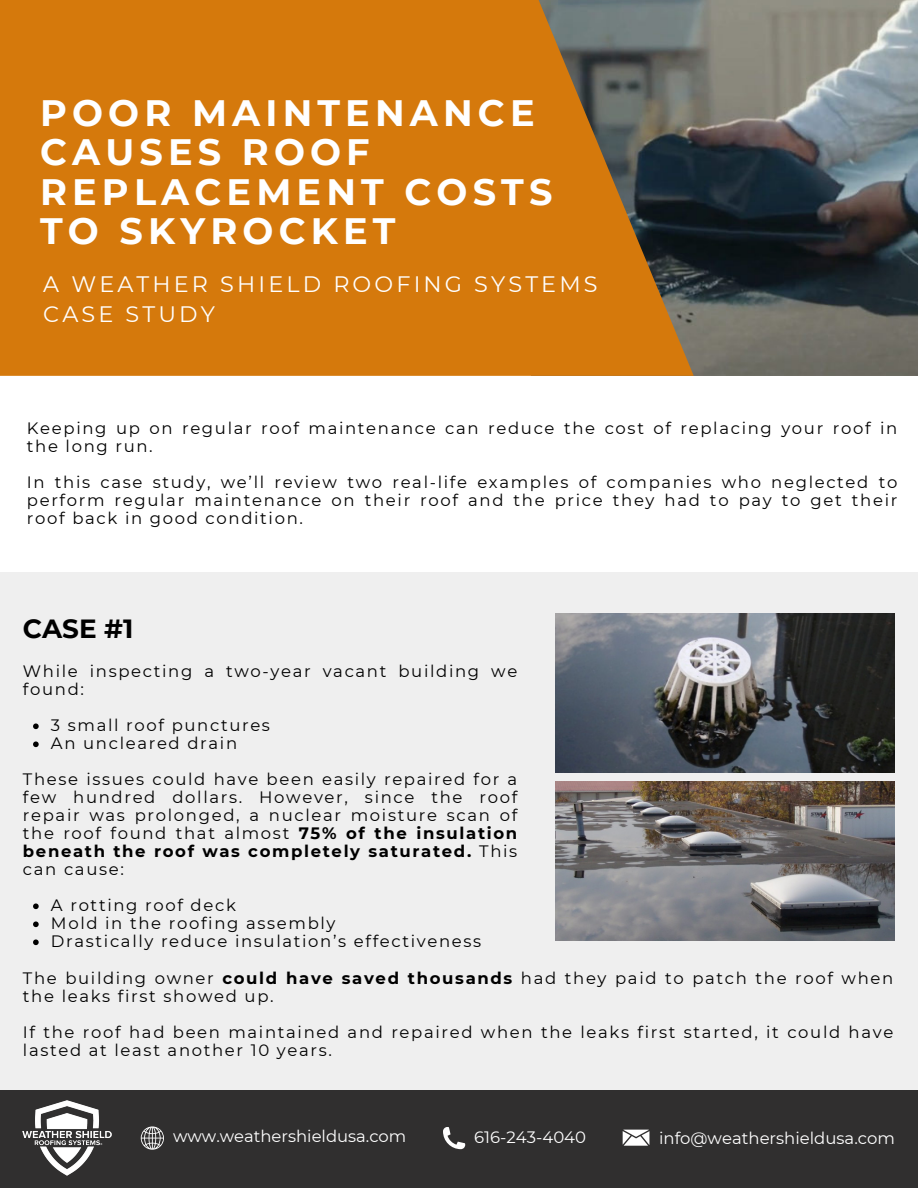
<style>
.page{position:relative;width:918px;height:1188px;background:#fff}
.page>*{position:absolute;margin:0;border:0;box-sizing:border-box;transform-origin:0 0}
.t1{font:700 36.75px/39.3px "Montserrat";letter-spacing:.14em;color:#fff}
.t2{font:700 26.25px "Montserrat";color:#000}
.t3{font:22.35px "Montserrat";letter-spacing:.14em;color:#fff}
.t4{font:16.5px/18px "Montserrat";letter-spacing:.1em;color:#000}
.t5{font:16.5px "Montserrat";color:#fff}
.s1{font-weight:700}
</style>
<div class="page">
<img style="left:694px;top:0;width:224px;height:376px">
<svg style="left:0;top:0;width:694px;height:376px;background:#c67514"></svg>
<div style="left:0;top:572px;width:918px;height:519px;background:#efefef"></div>
<img style="left:555px;top:614px;width:340px;height:159px">
<img style="left:555px;top:782px;width:340px;height:158px">
<div style="left:0;top:1091px;width:918px;height:97px;background:#302f2f"></div>
<svg style="left:141px;top:1126px;width:23px;height:24px"></svg>
<svg style="left:443px;top:1127px;width:22px;height:22px"></svg>
<svg style="left:623px;top:1130px;width:26px;height:15px"></svg>
<img style="left:23px;top:1100px;width:89px;height:76px">
<svg style="left:33px;top:723px;width:6px;height:6px"></svg>
<svg style="left:33px;top:741px;width:6px;height:6px"></svg>
<svg style="left:33px;top:903px;width:6px;height:6px"></svg>
<svg style="left:33px;top:921px;width:6px;height:6px"></svg>
<svg style="left:33px;top:939px;width:6px;height:6px"></svg>
<p class="t1" style="left:40px;top:93px;width:514px">POOR MAINTENANCE<br>CAUSES ROOF<br>REPLACEMENT COSTS<br>TO SKYROCKET</p>
<p class="t3" style="left:43px;top:270px;width:556px">A WEATHER SHIELD ROOFING SYSTEMS</p>
<p class="t3" style="left:43px;top:301px;width:173px">CASE STUDY</p>
<p class="t4" style="left:27px;top:419px;width:872px">Keeping up on regular roof maintenance can reduce the cost of replacing your roof in the long run.</p>
<p class="t4" style="left:27px;top:473px;width:872px;text-align:justify">In this case study, we’ll review two real-life examples of companies who neglected to perform regular maintenance on their roof and the price they had to pay to get their roof back in good condition.</p>
<p class="t2" style="left:23px;top:613px;width:112px">CASE #1</p>
<p class="t4" style="left:23px;top:662px;width:496px">While inspecting a two-year vacant building we found:</p>
<p class="t4" style="left:51px;top:716px;width:221px">3 small roof punctures</p>
<p class="t4" style="left:51px;top:734px;width:188px">An uncleared drain</p>
<p class="t4" style="left:23px;top:770px;width:496px;text-align:justify">These issues could have been easily repaired for a few hundred dollars. However, since the roof repair was prolonged, a nuclear moisture scan of the roof found that almost <span class="s1">75% of the insulation beneath the roof was completely saturated.</span> This can cause:</p>
<p class="t4" style="left:51px;top:896px;width:186px">A rotting roof deck</p>
<p class="t4" style="left:51px;top:914px;width:286px">Mold in the roofing assembly</p>
<p class="t4" style="left:51px;top:932px;width:432px">Drastically reduce insulation’s effectiveness</p>
<p class="t4" style="left:23px;top:969px;width:872px">The building owner <span class="s1">could have saved thousands</span> had they paid to patch the roof when the leaks first showed up.</p>
<p class="t4" style="left:23px;top:1023px;width:872px">If the roof had been maintained and repaired when the leaks first started, it could have lasted at least another 10 years.</p>
<p class="t5" style="left:173px;top:1126px;width:235px">www.weathershieldusa.com</p>
<p class="t5" style="left:474px;top:1127px;width:113px">616-243-4040</p>
<p class="t5" style="left:659px;top:1128px;width:237px">info@weathershieldusa.com</p>
</div>
